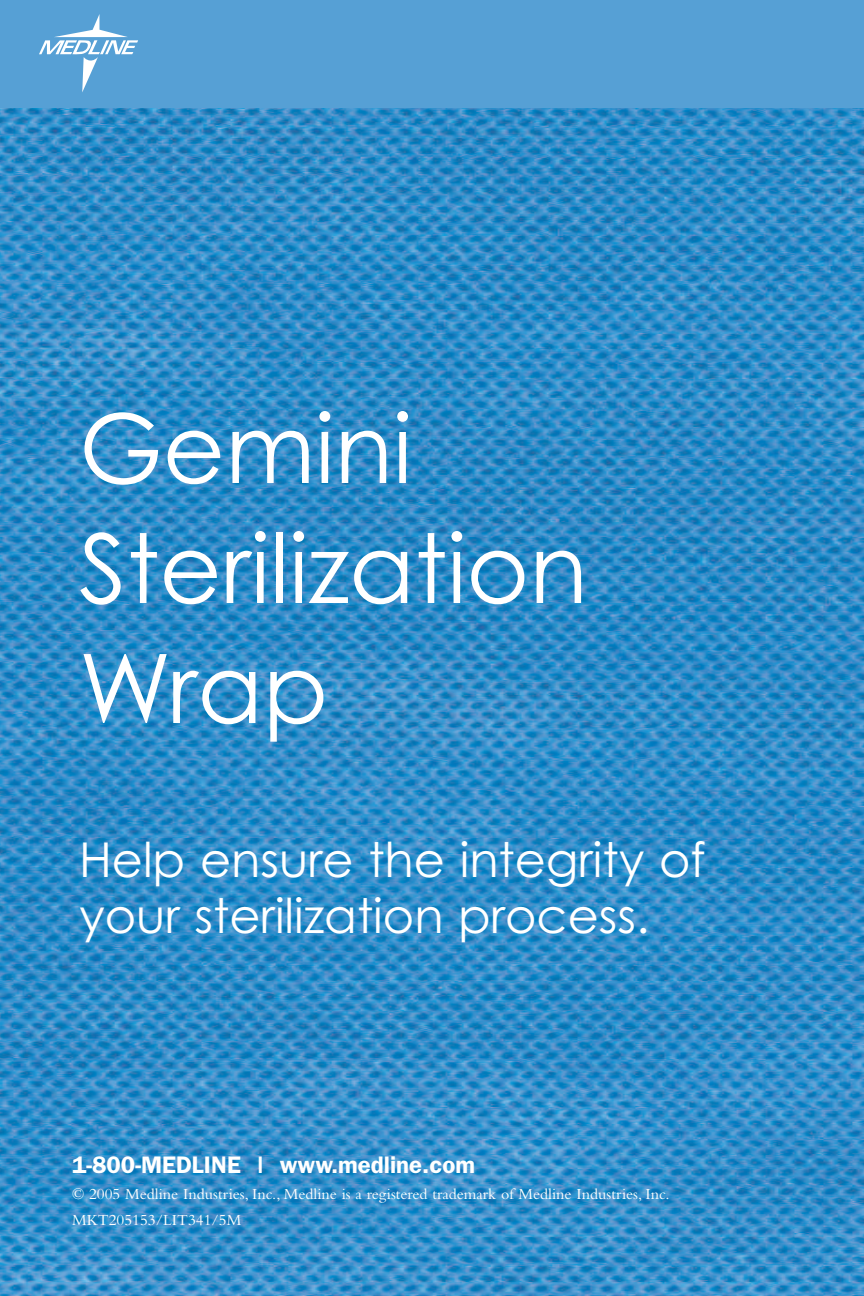
<style>
.page{position:relative;width:864px;height:1296px;background:#fff}
.page>*{position:absolute;margin:0;border:0;box-sizing:border-box;transform-origin:0 0}
.t1{font:96px/120px "Century Gothic";color:#fff}
.t2{font:48px/56px "Century Gothic";color:#fff}
.t3{font:600 24px "Franklin Gothic";color:#fff}
.t4{font:16px/26px "Bembo";color:#fff}
</style>
<div class="page">
<img style="left:0;top:108px;width:864px;height:1188px">
<div style="left:0;top:0;width:864px;height:108px;background:#56a0d5"></div>
<svg style="left:39px;top:14px;width:99px;height:78px"></svg>
<h1 class="t1" style="left:79px;top:390px;width:510px">Gemini<br>Sterilization<br>Wrap</h1>
<h2 class="t2" style="left:79px;top:832px;width:628px">Help ensure the integrity of your sterilization process.</h2>
<h3 class="t3" style="left:72px;top:1151px;width:405px">1-800-MEDLINE | www.medline.com</h3>
<p class="t4" style="left:72px;top:1182px;width:599px">© 2005 Medline Industries, Inc., Medline is a registered trademark of Medline Industries, Inc.<br>MKT205153/LIT341/5M</p>
</div>
